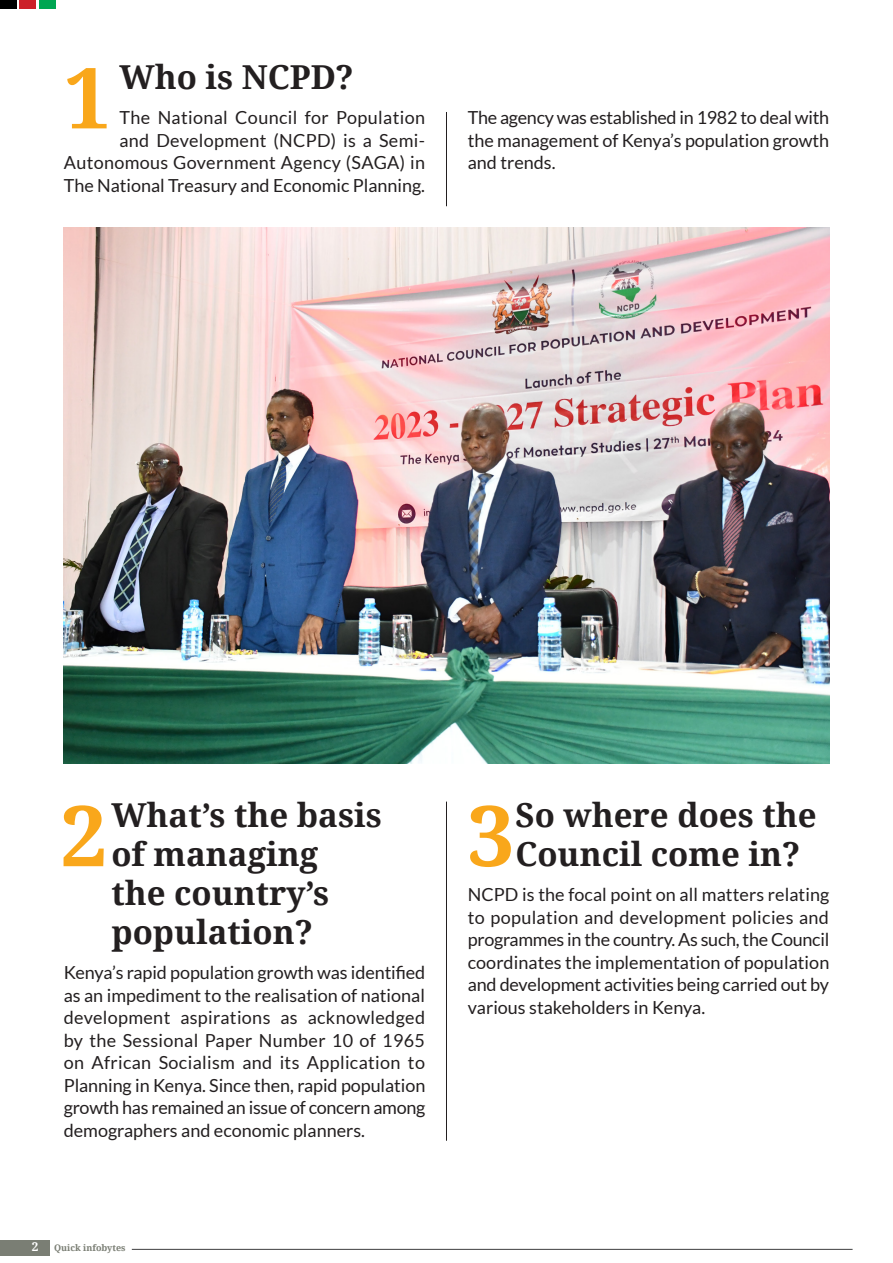
<style>
.page{position:relative;width:893px;height:1263px;background:#fff}
.page>*{position:absolute;margin:0;border:0;box-sizing:border-box;transform-origin:0 0}
.t1{font:700 84px "Droid Serif";color:#f9a71b}
.t2{font:700 33px/39px "Droid Serif";color:#231f20}
.Body{font:18px/22.5px "Lato";color:#231f20;text-align:justify}
.Body-2{font:18px/22.5px "Lato";letter-spacing:.02em;color:#231f20;text-align:right}
.t3{font:700 12px "Droid Serif";color:#fff}
.t4{font:700 9px "Droid Serif";color:#7a7e74}
</style>
<div class="page">
<div style="left:0;top:1239px;width:50px;height:16px;background:#7a7e74"></div>
<hr style="left:132px;top:1249px;width:721px;height:1px;background:#3e3e3f">
<hr style="left:446px;top:801px;width:1px;height:340px;background:#231f20">
<hr style="left:446px;top:112px;width:1px;height:94px;background:#231f20">
<img style="left:64px;top:227px;width:765px;height:536px">
<div style="left:0;top:0;width:17px;height:9px;background:#000"></div>
<div style="left:19px;top:0;width:17px;height:9px;background:#cc2129"></div>
<div style="left:39px;top:0;width:17px;height:9px;background:#00a652"></div>
<p class="t2" style="left:119px;top:58px;width:236px">Who is NCPD?</p>
<p class="Body-2" style="left:64px;top:107px;width:363px">The National Council for Population<br>and Development (NCPD) is a Semi-Autonomous Government Agency (SAGA) in The National Treasury and Economic Planning.</p>
<p class="Body" style="left:468px;top:107px;width:363px">The agency was established in 1982 to deal with the management of Kenya’s population growth and trends.</p>
<p class="t1" style="left:64px;top:50px;width:48px">1</p>
<p class="t2" style="left:111px;top:796px;width:272px">What’s the basis of managing<br>the country’s population?</p>
<p class="Body" style="left:64px;top:961px;width:363px">Kenya’s rapid population growth was identified as an impediment to the realisation of national development aspirations as acknowledged by the Sessional Paper Number 10 of 1965 on African Socialism and its Application to Planning in Kenya. Since then, rapid population growth has remained an issue of concern among demographers and economic planners.</p>
<p class="t2" style="left:515px;top:796px;width:303px">So where does the<br>Council come in?</p>
<p class="Body" style="left:468px;top:883px;width:363px">NCPD is the focal point on all matters relating to population and development policies and programmes in the country. As such, the Council coordinates the implementation of population and development activities being carried out by various stakeholders in Kenya.</p>
<p class="t1" style="left:61px;top:788px;width:48px">2</p>
<p class="t1" style="left:468px;top:788px;width:48px">3</p>
<p class="t3" style="left:32px;top:1240px;width:8px">2</p>
<p class="t4" style="left:54px;top:1242px;width:73px">Quick infobytes</p>
</div>
